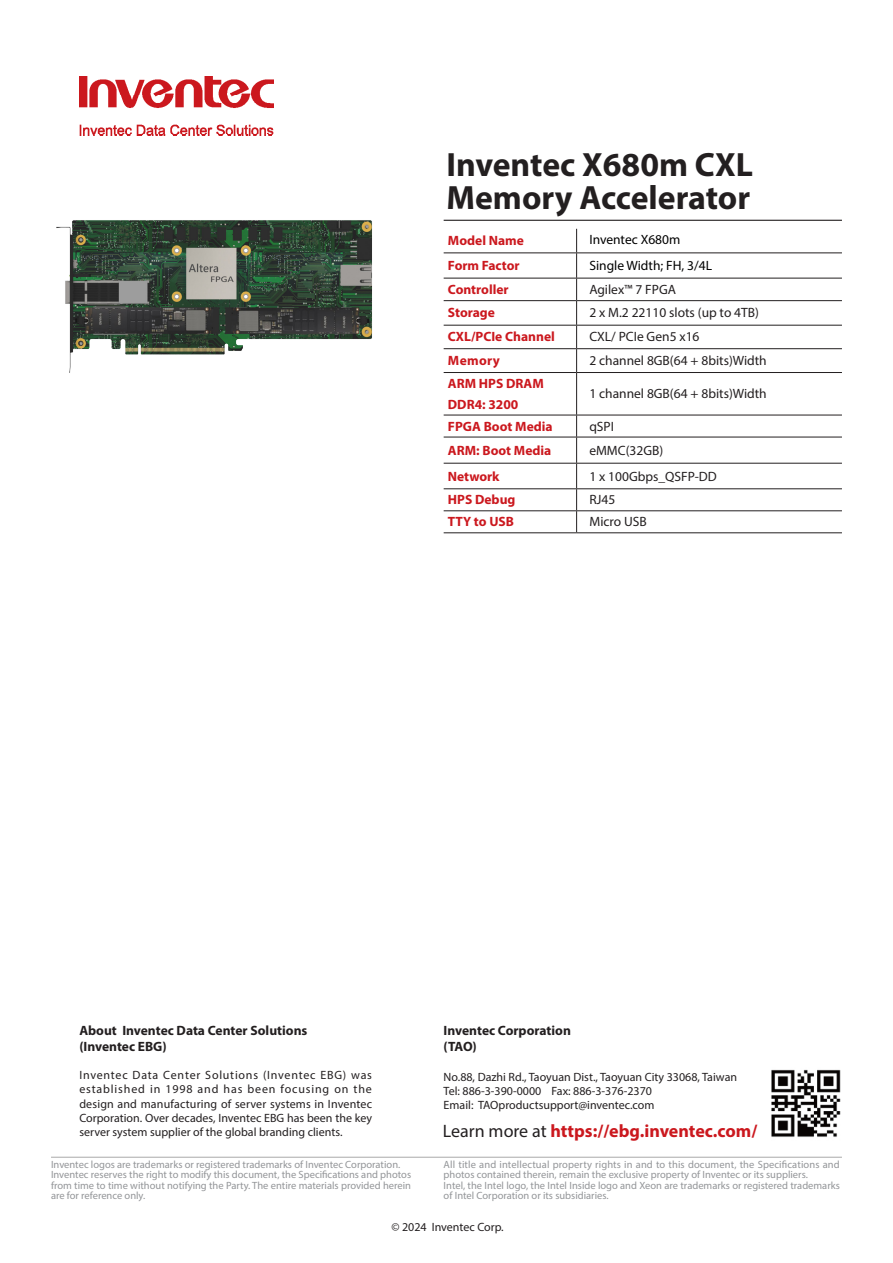
<style>
.page{position:relative;width:893px;height:1263px;background:#fff}
.page>*{position:absolute;margin:0;border:0;box-sizing:border-box;transform-origin:0 0}
.t1{font:700 33.75px/33px "Myriad Pro";color:#231f20}
.t2{font:700 18px "Myriad Pro";color:#cb181e}
.t3{font:13.5px "Myriad Pro";color:#231f20}
.t4{font:700 13.5px "Myriad Pro";color:#cb181e}
.t5{font:700 13.5px "Myriad Pro";color:#231f20}
.t6{font:13.5px "Myriad Pro";color:#000}
.t7{font:12px/14.4px "Myriad Pro";color:#231f20;text-align:justify}
.t8{font:10.5px/10.5px "Myriad Pro";color:#939598}
.s1{font-weight:400;color:#231f20}
</style>
<div class="page">
<img style="left:79px;top:77px;width:195px;height:59px">
<img style="left:771px;top:1069px;width:70px;height:68px">
<hr style="left:51px;top:1157px;width:791px;height:1px;background:#b3b3b3">
<hr style="left:444px;top:220px;width:398px;height:1px;background:#231f20">
<hr style="left:444px;top:252px;width:133px;height:1px;background:#231f20">
<hr style="left:577px;top:252px;width:265px;height:1px;background:#231f20">
<hr style="left:444px;top:278px;width:133px;height:1px;background:#231f20">
<hr style="left:577px;top:278px;width:265px;height:1px;background:#231f20">
<hr style="left:444px;top:300px;width:133px;height:1px;background:#231f20">
<hr style="left:577px;top:300px;width:265px;height:1px;background:#231f20">
<hr style="left:444px;top:325px;width:133px;height:1px;background:#231f20">
<hr style="left:577px;top:325px;width:265px;height:1px;background:#231f20">
<hr style="left:444px;top:348px;width:133px;height:1px;background:#231f20">
<hr style="left:577px;top:348px;width:265px;height:1px;background:#231f20">
<svg style="left:576px;top:229px;width:1px;height:143px"></svg>
<hr style="left:444px;top:372px;width:133px;height:1px;background:#231f20">
<hr style="left:577px;top:372px;width:265px;height:1px;background:#231f20">
<hr style="left:576px;top:373px;width:1px;height:42px;background:#231f20">
<hr style="left:444px;top:415px;width:133px;height:1px;background:#231f20">
<hr style="left:577px;top:415px;width:265px;height:1px;background:#231f20">
<hr style="left:444px;top:437px;width:133px;height:1px;background:#231f20">
<hr style="left:577px;top:437px;width:265px;height:1px;background:#231f20">
<hr style="left:444px;top:463px;width:133px;height:1px;background:#231f20">
<hr style="left:577px;top:463px;width:265px;height:1px;background:#231f20">
<hr style="left:444px;top:488px;width:133px;height:1px;background:#231f20">
<hr style="left:577px;top:488px;width:265px;height:1px;background:#231f20">
<hr style="left:444px;top:510px;width:133px;height:1px;background:#231f20">
<hr style="left:577px;top:510px;width:265px;height:1px;background:#231f20">
<svg style="left:576px;top:415px;width:1px;height:117px"></svg>
<hr style="left:444px;top:532px;width:133px;height:1px;background:#231f20">
<hr style="left:577px;top:532px;width:265px;height:1px;background:#231f20">
<img style="left:56px;top:219px;width:396px;height:154px">
<p class="t1" style="left:446px;top:147px;width:308px">Inventec X680m CXL<br>Memory Accelerator</p>
<p class="t4" style="left:448px;top:232px;width:78px">Model Name</p>
<p class="t6" style="left:589px;top:231px;width:93px">Inventec X680m</p>
<p class="t4" style="left:448px;top:257px;width:73px">Form Factor</p>
<p class="t6" style="left:589px;top:257px;width:124px">Single Width; FH, 3/4L</p>
<p class="t4" style="left:448px;top:281px;width:62px">Controller</p>
<p class="t3" style="left:589px;top:281px;width:88px">Agilex™ 7 FPGA</p>
<p class="t4" style="left:448px;top:304px;width:49px">Storage</p>
<p class="t3" style="left:589px;top:305px;width:171px">2 x M.2 22110 slots (up to 4TB)</p>
<p class="t4" style="left:448px;top:328px;width:108px">CXL/PCIe Channel</p>
<p class="t3" style="left:589px;top:329px;width:112px">CXL/ PCIe Gen5 x16</p>
<p class="t4" style="left:448px;top:352px;width:54px">Memory</p>
<p class="t3" style="left:589px;top:352px;width:179px">2 channel 8GB(64 + 8bits)Width</p>
<p class="t4" style="left:448px;top:375px;width:97px">ARM HPS DRAM</p>
<p class="t4" style="left:448px;top:395px;width:72px">DDR4: 3200</p>
<p class="t3" style="left:589px;top:385px;width:179px">1 channel 8GB(64 + 8bits)Width</p>
<p class="t4" style="left:448px;top:417px;width:106px">FPGA Boot Media</p>
<p class="t3" style="left:589px;top:418px;width:26px">qSPI</p>
<p class="t4" style="left:448px;top:441px;width:105px">ARM: Boot Media</p>
<p class="t3" style="left:589px;top:442px;width:75px">eMMC(32GB)</p>
<p class="t4" style="left:448px;top:467px;width:53px">Network</p>
<p class="t3" style="left:589px;top:468px;width:129px">1 x 100Gbps_QSFP-DD</p>
<p class="t4" style="left:448px;top:491px;width:69px">HPS Debug</p>
<p class="t3" style="left:589px;top:491px;width:28px">RJ45</p>
<p class="t4" style="left:448px;top:513px;width:68px">TTY to USB</p>
<p class="t3" style="left:589px;top:513px;width:59px">Micro USB</p>
<p class="t5" style="left:79px;top:1022px;width:230px">About Inventec Data Center Solutions</p>
<p class="t5" style="left:79px;top:1038px;width:89px">(Inventec EBG)</p>
<p class="t7" style="left:79px;top:1067px;width:294px">Inventec Data Center Solutions (Inventec EBG) was established in 1998 and has been focusing on the design and manufacturing of server systems in Inventec Corporation. Over decades, Inventec EBG has been the key server system supplier of the global branding clients.</p>
<p class="t8" style="left:51px;top:1159px;width:351px">Inventec logos are trademarks or registered trademarks of Inventec Corporation.</p>
<p class="t8" style="left:51px;top:1169px;width:362px;text-align:justify">Inventec reserves the right to modify this document, the Specifications and photos from time to time without notifying the Party. The entire materials provided herein are for reference only.</p>
<p class="t5" style="left:444px;top:1022px;width:129px">Inventec Corporation</p>
<p class="t5" style="left:444px;top:1038px;width:35px">(TAO)</p>
<p class="t7" style="left:444px;top:1069px;width:295px">No.88, Dazhi Rd., Taoyuan Dist., Taoyuan City 33068, Taiwan<br>Tel: 886-3-390-0000 Fax: 886-3-376-2370</p>
<p class="t7" style="left:444px;top:1098px;width:212px">Email: TAOproductsupport@inventec.com</p>
<p class="t2" style="left:443px;top:1119px;width:316px"><span class="s1">Learn more at</span> https://ebg.inventec.com/</p>
<p class="t8" style="left:444px;top:1159px;width:398px">All title and intellectual property rights in and to this document, the Specifications and photos contained therein, remain the exclusive property of Inventec or its suppliers.</p>
<p class="t8" style="left:444px;top:1180px;width:398px">Intel, the Intel logo, the Intel Inside logo and Xeon are trademarks or registered trademarks of Intel Corporation or its subsidiaries.</p>
<p class="t7" style="left:391px;top:1219px;width:114px">© 2024 Inventec Corp.</p>
</div>
